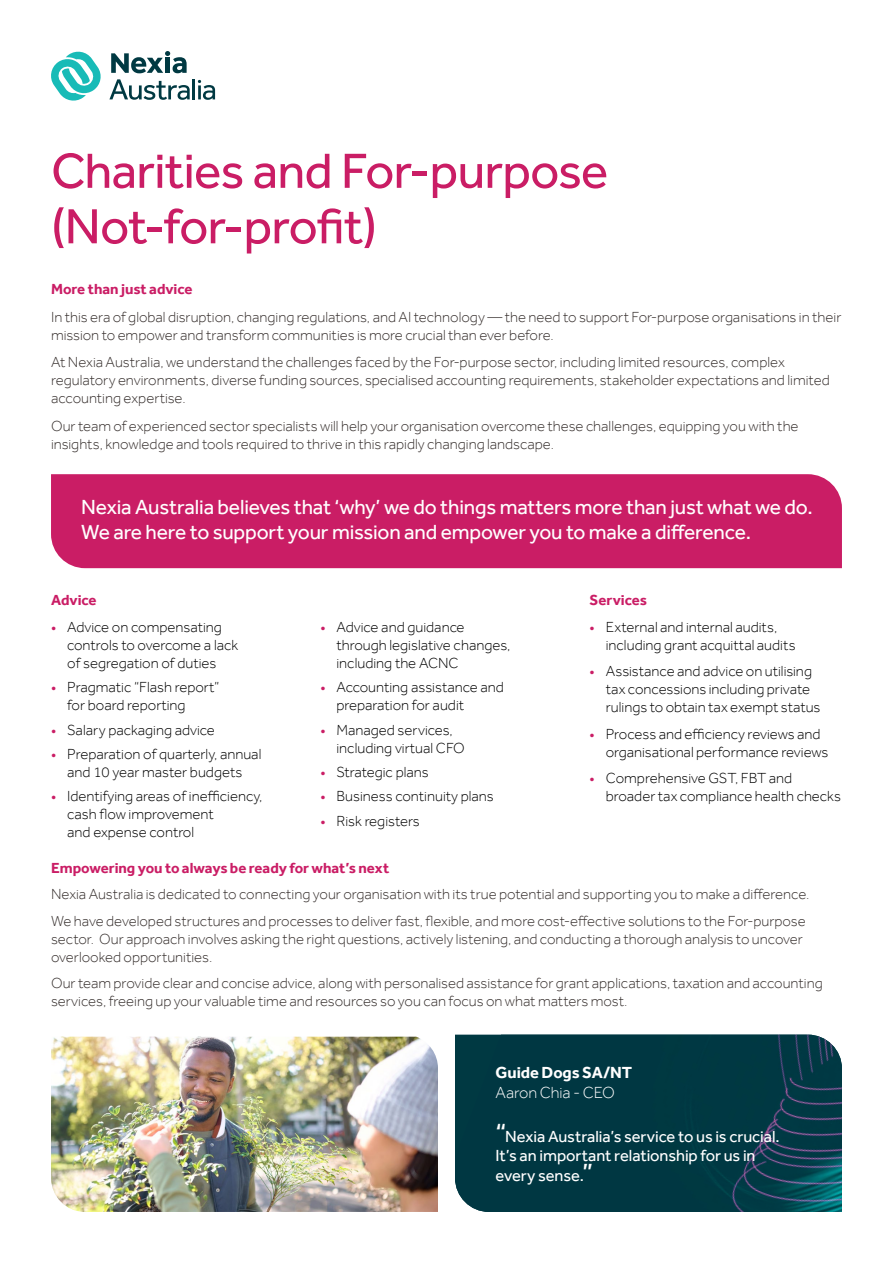
<style>
.page{position:relative;width:893px;height:1263px;background:#fff}
.page>*{position:absolute;margin:0;border:0;box-sizing:border-box;transform-origin:0 0}
.t1{font:51px/55.5px "Effra";letter-spacing:-.015em;color:#ca1d65}
.t2{font:21px/25.2px "Effra";letter-spacing:-.01em;color:#fff}
.t3{font:16.5px/19.5px "Effra";letter-spacing:-.005em;color:#fff}
.t4{font:700 16.5px "Effra";letter-spacing:-.005em;color:#fff}
.t5{font:300 16.5px "Effra";letter-spacing:-.01em;color:#fff}
.t6{font:300 15px/18px "Effra";color:#352e2c}
.t7{font:300 15px/18px "Effra";color:#000}
.t8{font:700 15px "Effra";color:#ca1d65}
.s1{font-weight:400;font-size:14.25px;color:#ca1d65}
.s2{font-size:27px}
</style>
<div class="page">
<img style="left:455px;top:1035px;width:387px;height:177px">
<svg style="left:51px;top:51px;width:50px;height:50px"></svg>
<svg style="left:109px;top:79px;width:81px;height:21px"></svg>
<hr style="left:193px;top:79px;width:2px;height:20px;background:#003942">
<svg style="left:198px;top:80px;width:17px;height:20px"></svg>
<svg style="left:111px;top:51px;width:76px;height:22px"></svg>
<img style="left:51px;top:1037px;width:387px;height:175px">
<div style="left:51px;top:474px;width:791px;height:94px;background:#ca1d65"></div>
<h1 class="t1" style="left:51px;top:142px;width:559px">Charities and For-purpose (Not-for-profit)</h1>
<p class="t8" style="left:51px;top:280px;width:143px">More than just advice</p>
<p class="t6" style="left:51px;top:308px;width:792px">In this era of global disruption, changing regulations, and AI technology — the need to support For-purpose organisations in their mission to empower and transform communities is more crucial than ever before.</p>
<p class="t6" style="left:51px;top:353px;width:780px">At Nexia Australia, we understand the challenges faced by the For-purpose sector, including limited resources, complex regulatory environments, diverse funding sources, specialised accounting requirements, stakeholder expectations and limited accounting expertise.</p>
<p class="t6" style="left:51px;top:416px;width:749px">Our team of experienced sector specialists will help your organisation overcome these challenges, equipping you with the insights, knowledge and tools required to thrive in this rapidly changing landscape.</p>
<h2 class="t2" style="left:81px;top:494px;width:733px">Nexia Australia believes that ‘why’ we do things matters more than just what we do.<br>We are here to support your mission and empower you to make a difference.</h2>
<p class="t8" style="left:51px;top:591px;width:47px">Advice</p>
<p class="t8" style="left:590px;top:591px;width:59px">Services</p>
<p class="t7" style="left:67px;top:618px;width:173px;text-indent:-16px"><span class="s1">•</span> Advice on compensating controls to overcome a lack of segregation of duties</p>
<p class="t7" style="left:67px;top:678px;width:153px;text-indent:-16px"><span class="s1">•</span> Pragmatic “Flash report” for board reporting</p>
<p class="t7" style="left:51px;top:720px;width:165px"><span class="s1">•</span> Salary packaging advice</p>
<p class="t7" style="left:51px;top:745px;width:212px;text-align:center"><span class="s1">•</span> Preparation of quarterly, annual and 10 year master budgets</p>
<p class="t7" style="left:67px;top:787px;width:197px;text-indent:-16px"><span class="s1">•</span> Identifying areas of inefficiency, cash flow improvement<br>and expense control</p>
<p class="t7" style="left:336px;top:618px;width:175px;text-indent:-16px"><span class="s1">•</span> Advice and guidance through legislative changes, including the ACNC</p>
<p class="t7" style="left:336px;top:678px;width:169px;text-indent:-16px"><span class="s1">•</span> Accounting assistance and preparation for audit</p>
<p class="t7" style="left:336px;top:720px;width:130px;text-indent:-16px"><span class="s1">•</span> Managed services, including virtual CFO</p>
<p class="t7" style="left:320px;top:763px;width:110px"><span class="s1">•</span> Strategic plans</p>
<p class="t7" style="left:320px;top:787px;width:175px"><span class="s1">•</span> Business continuity plans</p>
<p class="t7" style="left:320px;top:812px;width:101px"><span class="s1">•</span> Risk registers</p>
<p class="t7" style="left:606px;top:618px;width:191px;text-indent:-16px"><span class="s1">•</span> External and internal audits, including grant acquittal audits</p>
<p class="t7" style="left:606px;top:662px;width:216px;text-indent:-16px"><span class="s1">•</span> Assistance and advice on utilising tax concessions including private rulings to obtain tax exempt status</p>
<p class="t7" style="left:606px;top:725px;width:224px;text-indent:-16px"><span class="s1">•</span> Process and efficiency reviews and organisational performance reviews</p>
<p class="t7" style="left:606px;top:769px;width:237px;text-indent:-16px"><span class="s1">•</span> Comprehensive GST, FBT and broader tax compliance health checks</p>
<p class="t8" style="left:51px;top:859px;width:340px">Empowering you to always be ready for what’s next</p>
<p class="t6" style="left:51px;top:881px;width:760px;line-height:26.5px">Nexia Australia is dedicated to connecting your organisation with its true potential and supporting you to make a difference.<br>We have developed structures and processes to deliver fast, flexible, and more cost-effective solutions to the For-purpose</p>
<p class="t6" style="left:51px;top:929px;width:753px">sector. Our approach involves asking the right questions, actively listening, and conducting a thorough analysis to uncover overlooked opportunities.</p>
<p class="t6" style="left:51px;top:974px;width:773px">Our team provide clear and concise advice, along with personalised assistance for grant applications, taxation and accounting services, freeing up your valuable time and resources so you can focus on what matters most.</p>
<p class="t4" style="left:496px;top:1063px;width:138px">Guide Dogs SA/NT</p>
<p class="t5" style="left:496px;top:1082px;width:121px">Aaron Chia - CEO</p>
<p class="t3" style="left:496px;top:1126px;width:286px"><span class="s2">“</span>Nexia Australia’s service to us is crucial.<br>It’s an important relationship for us in every sense.<span class="s2">”</span></p>
</div>
